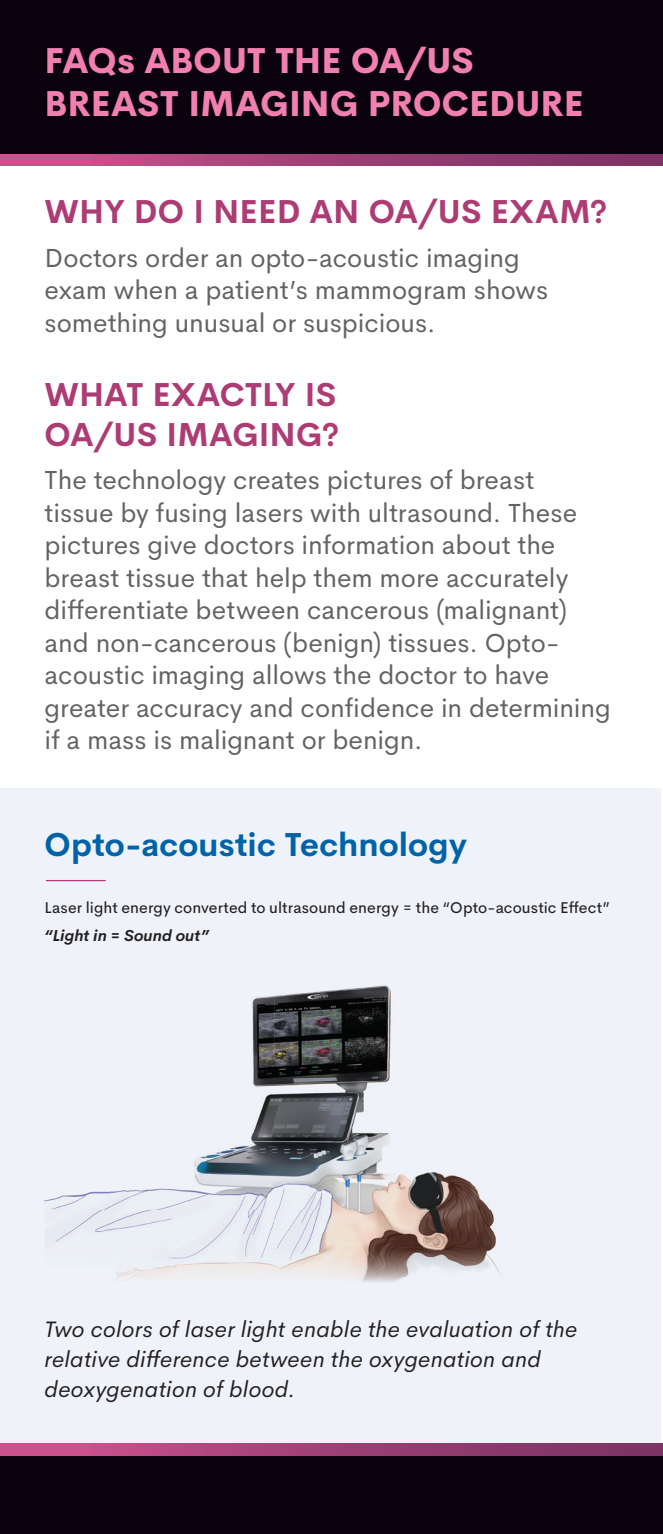
<style>
.page{position:relative;width:663px;height:1534px;background:#fff}
.page>*{position:absolute;margin:0;border:0;box-sizing:border-box;transform-origin:0 0}
.t1{font:800 35px/42.5px "Cerebri Sans";letter-spacing:.005em;color:#f17fb1}
.t2{font:700 32.5px/40px "Cerebri Sans";letter-spacing:.005em;color:#ad3b74}
.t3{font:700 32.5px "Cerebri Sans";letter-spacing:.005em;color:#0163a7}
.t4{font:26.25px/32.5px "Cerebri Sans";color:#636366}
.t5{font:italic 22.5px/30px "Cerebri Sans";letter-spacing:.015em;color:#231f20}
.t6{font:15.5px "Cerebri Sans";letter-spacing:.005em;color:#231f20}
.t7{font:italic 700 15.5px "Cerebri Sans";letter-spacing:.005em;color:#231f20}
</style>
<div class="page">
<div style="left:0;top:788px;width:660px;height:693px;background:#eff2f8"></div>
<img style="left:45px;top:985px;width:457px;height:297px">
<hr style="left:46px;top:880px;width:60px;height:1px;background:#ad3b74">
<div style="left:0;top:92px;width:662px;height:74px;background:linear-gradient(to right,#cf538e,#763161)"></div>
<div style="left:0;top:0;width:662px;height:154px;background:#0a020f"></div>
<div style="left:0;top:1444px;width:662px;height:73px;background:linear-gradient(to right,#cf538e,#763161)"></div>
<div style="left:0;top:1456px;width:662px;height:78px;background:#0a020f"></div>
<h1 class="t1" style="left:45px;top:36px;width:540px">FAQs ABOUT THE OA/US<br>BREAST IMAGING PROCEDURE</h1>
<p class="t2" style="left:45px;top:189px;width:564px">WHY DO I NEED AN OA/US EXAM?</p>
<p class="t4" style="left:45px;top:239px;width:505px">Doctors order an opto-acoustic imaging exam when a patient’s mammogram shows something unusual or suspicious.</p>
<p class="t2" style="left:45px;top:371px;width:296px">WHAT EXACTLY IS<br>OA/US IMAGING?</p>
<p class="t4" style="left:45px;top:462px;width:567px">The technology creates pictures of breast<br>tissue by fusing lasers with ultrasound. These pictures give doctors information about the breast tissue that help them more accurately differentiate between cancerous (malignant) and non-cancerous (benign) tissues. Opto&shy;acoustic imaging allows the doctor to have greater accuracy and confidence in determining if a mass is malignant or benign.</p>
<p class="t3" style="left:45px;top:819px;width:423px">Opto-acoustic Technology</p>
<p class="t6" style="left:45px;top:896px;width:566px">Laser light energy converted to ultrasound energy = the “Opto-acoustic Effect”</p>
<p class="t7" style="left:45px;top:923px;width:166px">“Light in = Sound out”</p>
<p class="t5" style="left:45px;top:1312px;width:534px">Two colors of laser light enable the evaluation of the relative difference between the oxygenation and deoxygenation of blood.</p>
</div>
